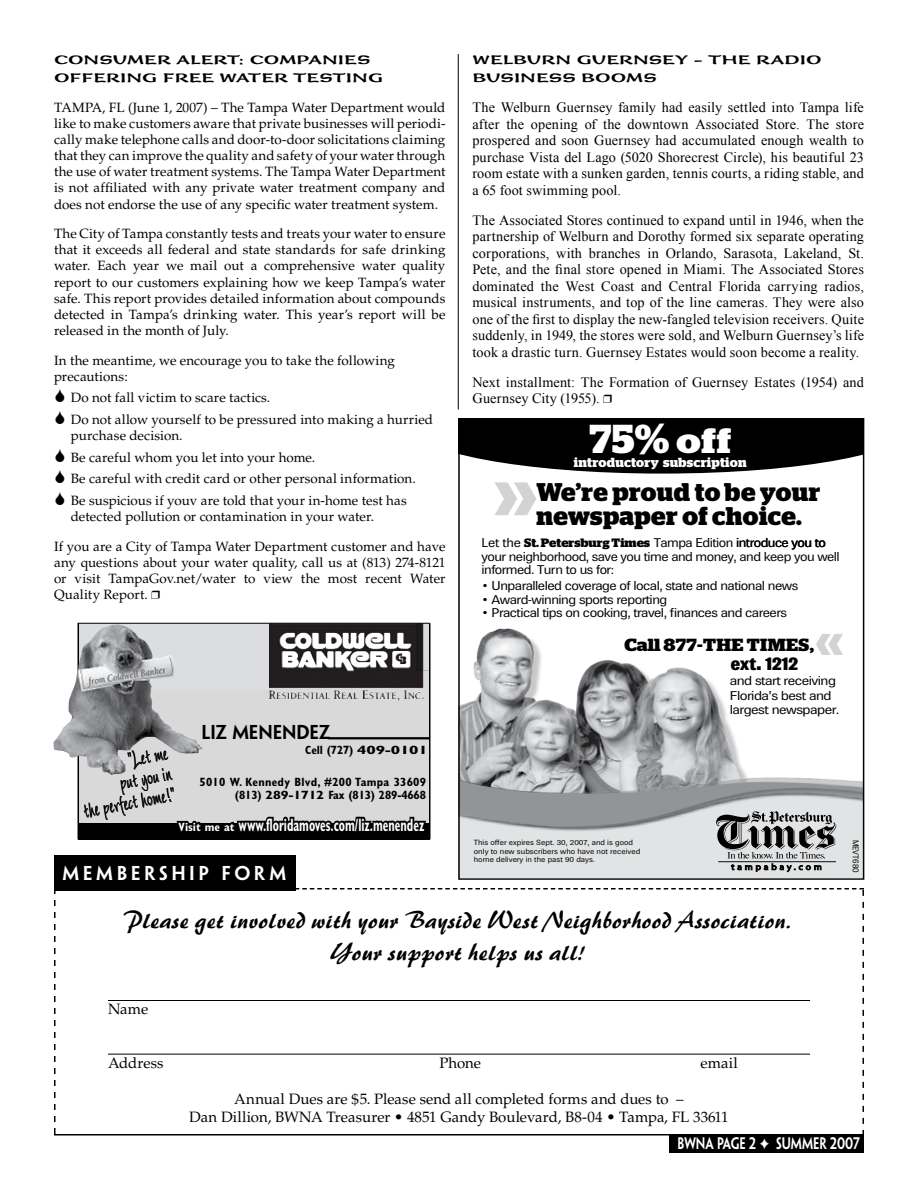
<style>
.page{position:relative;width:918px;height:1188px;background:#fff}
.page>*{position:absolute;margin:0;border:0;box-sizing:border-box;transform-origin:0 0}
.t1{font:700 40.35px "Stag";color:#fff}
.t2{font:31.5px "Wiesbaden Swing";color:#000;scale:.67 1}
.t3{font:27px "Hansel";letter-spacing:.005em;color:#000}
.t4{font:700 25.65px/24.5px "Stag";letter-spacing:.015em;color:#000}
.t5{font:700 condensed 18px "Gill Sans";color:#fff;scale:.67 1}
.Heading_1{font:18px "Penumbra Semibold Flare";letter-spacing:.195em;color:#fff}
.t6{font:18px "Penumbra Semibold Sans";color:#000}
.t7{font:900 expanded 18px "Times Brown";color:#000}
.t8{font:700 17.55px/18.3px "Stag";letter-spacing:.02em;color:#000;text-align:right;scale:1.09 1}
.t9{font:15px "Palatino";color:#000}
.t10{font:15px/18px "Immi Five O Five";letter-spacing:.015em;color:#000;scale:1.25 1}
.t11{font:15px "Penumbra Semibold Sans";color:#fff;scale:.8 1}
.t12{font:14.25px/16.5px "Times New Roman";letter-spacing:.01em;color:#000;text-align:justify}
.t13{font:13.5px/16.2px "Palatino";letter-spacing:.005em;color:#000;text-align:justify}
.t14{font:700 13.2px "Stag";letter-spacing:.02em;color:#fff}
.t15{font:12.15px "Times Brown";letter-spacing:-.04em;color:#000;scale:1.07 1}
.t16{font:12.15px/13.5px "Times Brown";letter-spacing:-.04em;color:#000;scale:1.06 1}
.t17{font:12.15px/14.5px "Times Brown";letter-spacing:-.04em;color:#000;scale:1.1 1}
.t18{font:700 condensed 12px "Gill Sans";letter-spacing:-.01em;color:#000}
.t19{font:700 condensed 12px "Gill Sans";letter-spacing:.02em;color:#000}
.t20{font:7.95px "Times Brown";color:#000;scale:.9 1}
.t21{font:7.2px/8.7px "Times Brown";color:#000;scale:1.06 1}
.s1{font-size:12px}
.s2{font-size:34.65px}
.s3{font-family:"Times Brown Chevron";font-weight:400;font-size:45px;color:#d1d3d4}
.s4{font-family:"Stag";font-weight:700}
</style>
<div class="page">
<div style="left:670px;top:1135px;width:194px;height:18px;background:#000"></div>
<hr style="left:54px;top:1134px;width:810px;height:2px;background:#000">
<hr style="left:108px;top:1000px;width:702px;height:1px;background:#000">
<hr style="left:108px;top:1054px;width:702px;height:1px;background:#000">
<div style="left:54px;top:855px;width:242px;height:35px;background:#000"></div>
<hr style="left:458px;top:54px;width:1px;height:355px;background:#000">
<svg style="left:54px;top:890px;width:2px;height:244px"></svg>
<div style="left:78px;top:670px;width:352px;height:154px;background:#d9d9d9"></div>
<hr style="left:328px;top:737px;width:102px;height:2px;background:#000">
<div style="left:78px;top:824px;width:352px;height:16px;background:#000"></div>
<svg style="left:174px;top:816px;width:254px;height:8px"></svg>
<img style="left:269px;top:624px;width:154px;height:64px">
<svg style="left:416px;top:624px;width:13px;height:46px"></svg>
<div style="left:78px;top:623px;width:191px;height:66px;background:#dcddde"></div>
<hr style="left:78px;top:623px;width:1px;height:216px;background:#000">
<img style="left:53px;top:624px;width:150px;height:151px">
<hr style="left:78px;top:623px;width:352px;height:1px;background:#000">
<hr style="left:429px;top:623px;width:1px;height:216px;background:#000">
<img style="left:460px;top:628px;width:286px;height:147px">
<svg style="left:460px;top:420px;width:402px;height:54px;background:#1d1d1d"></svg>
<img style="left:460px;top:775px;width:402px;height:7px">
<svg style="left:460px;top:782px;width:402px;height:96px;background:#b8babb"></svg>
<div style="left:723px;top:657px;width:93px;height:18px;background:#fff"></div>
<svg style="left:295px;top:888px;width:569px;height:261px"></svg>
<p class="t10" style="left:54px;top:52px;width:265px">CONSUMER ALERT: COMPANIES<br>OFFERING FREE WATER TESTING</p>
<p class="t13" style="left:54px;top:99px;width:393px">TAMPA, FL (June 1, 2007) – The Tampa Water Department would like to make customers aware that private businesses will periodi&shy;cally make telephone calls and door-to-door solicitations claiming that they can improve the quality and safety of your water through the use of water treatment systems. The Tampa Water Department is not affiliated with any private water treatment company and does not endorse the use of any specific water treatment system.</p>
<p class="t13" style="left:54px;top:226px;width:393px">The City of Tampa constantly tests and treats your water to ensure that it exceeds all federal and state standards for safe drinking water. Each year we mail out a comprehensive water quality report to our customers explaining how we keep Tampa’s water safe. This report provides detailed information about compounds detected in Tampa’s drinking water. This year’s report will be released in the month of July.</p>
<p class="t13" style="left:54px;top:352px;width:343px">In the meantime, we encourage you to take the following precautions:</p>
<p class="t13" style="left:71px;top:387px;width:364px;line-height:21.6px">Do not fall victim to scare tactics.<br>Do not allow yourself to be pressured into making a hurried</p>
<p class="t13" style="left:71px;top:425px;width:346px;line-height:21.6px;text-align:left">purchase decision.<br>Be careful whom you let into your home.<br>Be careful with credit card or other personal information.<br>Be suspicious if youv are told that your in-home test has</p>
<p class="t13" style="left:71px;top:509px;width:305px">detected pollution or contamination in your water.</p>
<p class="t13" style="left:54px;top:538px;width:393px">If you are a City of Tampa Water Department customer and have any questions about your water quality, call us at (813) 274-8121 or visit TampaGov.net/water to view the most recent Water Quality Report.</p>
<p class="t6" style="left:202px;top:721px;width:130px">LIZ MENENDEZ</p>
<p class="t19" style="left:200px;top:775px;width:228px">5010 W. Kennedy Blvd, #200 Tampa 33609</p>
<p class="t18" style="left:235px;top:788px;width:193px">(813) 289-1712 Fax (813) 289-4668</p>
<p class="t18" style="left:305px;top:743px;width:124px">Cell (727) 409-0101</p>
<p class="t2" style="left:125px;top:742px;width:61px;rotate:-11deg">"Let me</p>
<p class="t2" style="left:117px;top:765px;width:79px;rotate:-11deg">put you in</p>
<p class="t2" style="left:81px;top:794px;width:140px;rotate:-11deg">the perfect home!"</p>
<p class="t5" style="left:179px;top:814px;width:369px"><span class="s1">Visit me at</span> www.floridamoves.com/liz.menendez</p>
<p class="Heading_1" style="left:63px;top:862px;width:225px">MEMBERSHIP FORM</p>
<p class="t10" style="left:472px;top:52px;width:281px">WELBURN GUERNSEY – THE RADIO<br>BUSINESS BOOMS</p>
<p class="t12" style="left:472px;top:99px;width:393px">The Welburn Guernsey family had easily settled into Tampa life after the opening of the downtown Associated Store. The store prospered and soon Guernsey had accumulated enough wealth to purchase Vista del Lago (5020 Shorecrest Circle), his beautiful 23 room estate with a sunken garden, tennis courts, a riding stable, and a 65 foot swimming pool.</p>
<p class="t12" style="left:472px;top:211px;width:393px">The Associated Stores continued to expand until in 1946, when the partnership of Welburn and Dorothy formed six separate operating corporations, with branches in Orlando, Sarasota, Lakeland, St.<br>Pete, and the final store opened in Miami. The Associated Stores dominated the West Coast and Central Florida carrying radios, musical instruments, and top of the line cameras. They were also one of the first to display the new-fangled television receivers. Quite suddenly, in 1949, the stores were sold, and Welburn Guernsey’s life took a drastic turn. Guernsey Estates would soon become a reality.</p>
<p class="t12" style="left:472px;top:373px;width:393px">Next installment: The Formation of Guernsey Estates (1954) and<br>Guernsey City (1955).</p>
<p class="t1" style="left:589px;top:415px;width:143px">75% <span class="s2">off</span></p>
<p class="t14" style="left:574px;top:455px;width:174px">introductory subscription</p>
<p class="t4" style="left:536px;top:479px;width:286px;text-indent:-42px"><span class="s3">.</span>We’re proud to be your newspaper of choice.</p>
<p class="t16" style="left:482px;top:536px;width:339px">Let the <span class="s4">St. Petersburg Times</span> tampa edition introduce you to your neighborhood, save you time and money, and keep you well informed. turn to us for:</p>
<p class="t15" style="left:482px;top:579px;width:298px">• Unparalleled coverage of local, state and national news</p>
<p class="t15" style="left:482px;top:592px;width:175px">• Award-winning sports reporting</p>
<p class="t15" style="left:482px;top:606px;width:287px">• Practical tips on cooking, travel, finances and careers</p>
<p class="t8" style="left:624px;top:636px;width:175px">Call 877-THE TIMES, ext. 1052</p>
<p class="t7" style="left:731px;top:654px;width:69px">ext. 1212</p>
<p class="t21" style="left:474px;top:838px;width:159px">this offer expires Sept. 30, 2007, and is good only to new subscribers who have not received home delivery in the past 90 days.</p>
<p class="t17" style="left:730px;top:673px;width:101px">and start receiving<br>Florida’s best and largest newspaper.</p>
<p class="t20" style="left:860px;top:840px;width:38px;rotate:90deg">mevt680</p>
<p class="t3" style="left:124px;top:905px;width:670px">Please get involved with your Bayside West Neighborhood Association.</p>
<p class="t3" style="left:331px;top:937px;width:257px">Your support helps us all!</p>
<p class="t9" style="left:108px;top:1000px;width:42px">Name</p>
<p class="t9" style="left:108px;top:1054px;width:57px">Address</p>
<p class="t9" style="left:440px;top:1054px;width:43px">Phone</p>
<p class="t9" style="left:700px;top:1054px;width:39px">email</p>
<p class="t9" style="left:234px;top:1090px;width:451px">Annual Dues are $5. Please send all completed forms and dues to –</p>
<p class="t9" style="left:189px;top:1108px;width:541px">Dan Dillion, BWNA Treasurer • 4851 Gandy Boulevard, B8-04 • Tampa, FL 33611</p>
<p class="t11" style="left:677px;top:1134px;width:100px">BWNA PAGE 2</p>
<p class="t11" style="left:776px;top:1134px;width:107px">SUMMER 2007</p>
</div>
